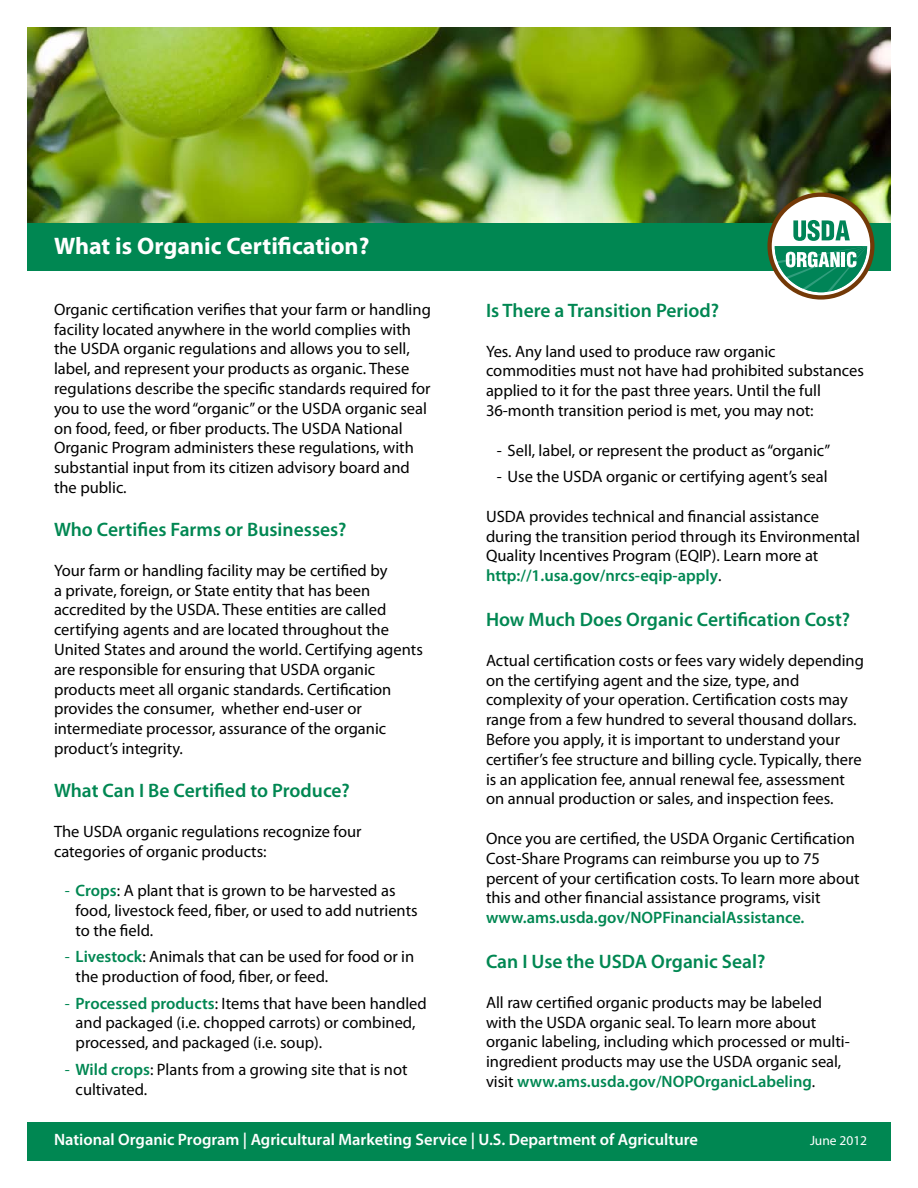
<style>
.page{position:relative;width:918px;height:1188px;background:#fff}
.page>*{position:absolute;margin:0;border:0;box-sizing:border-box;transform-origin:0 0}
.t1{font:700 24px "Myriad Pro";color:#fff}
.t2{font:600 19.5px "Myriad Pro";color:#008752}
.t3{font:16.5px/19.8px "Myriad Pro";color:#000}
.t4{font:600 16.5px "Myriad Pro";color:#fff}
.t5{font:600 16.5px "Myriad Pro";color:#008752}
.t6{font:13.5px "Myriad Pro";color:#fff}
.s1{color:#008752}
.s2{font-weight:600;color:#008752}
</style>
<div class="page">
<div style="left:27px;top:1123px;width:864px;height:38px;background:#008752"></div>
<img style="left:27px;top:27px;width:864px;height:197px">
<div style="left:27px;top:224px;width:864px;height:47px;background:#008752"></div>
<svg style="left:770px;top:195px;width:102px;height:102px"></svg>
<div style="left:767px;top:193px;width:107px;height:107px;border:4px solid #733907;border-radius:50%"></div>
<svg style="left:775px;top:220px;width:92px;height:72px"></svg>
<h1 class="t1" style="left:54px;top:230px;width:317px">What is Organic Certification?</h1>
<p class="t3" style="left:54px;top:299px;width:378px">Organic certification verifies that your farm or handling facility located anywhere in the world complies with the USDA organic regulations and allows you to sell, label, and represent your products as organic. These regulations describe the specific standards required for you to use the word “organic” or the USDA organic seal on food, feed, or fiber products. The USDA National Organic Program administers these regulations, with substantial input from its citizen advisory board and the public.</p>
<p class="t2" style="left:54px;top:517px;width:294px">Who Certifies Farms or Businesses?</p>
<p class="t3" style="left:54px;top:560px;width:370px">Your farm or handling facility may be certified by<br>a private, foreign, or State entity that has been accredited by the USDA. These entities are called certifying agents and are located throughout the United States and around the world. Certifying agents are responsible for ensuring that USDA organic products meet all organic standards. Certification provides the consumer, whether end-user or intermediate processor, assurance of the organic product’s integrity.</p>
<p class="t2" style="left:54px;top:778px;width:298px">What Can I Be Certified to Produce?</p>
<p class="t3" style="left:54px;top:821px;width:309px">The USDA organic regulations recognize four categories of organic products:</p>
<p class="t3" style="left:76px;top:880px;width:344px;text-indent:-11px"><span class="s1">-</span> <span class="s2">Crops</span>: A plant that is grown to be harvested as food, livestock feed, fiber, or used to add nutrients to the field.</p>
<p class="t3" style="left:76px;top:947px;width:340px;text-indent:-11px"><span class="s1">-</span> <span class="s2">Livestock</span>: Animals that can be used for food or in the production of food, fiber, or feed.</p>
<p class="t3" style="left:76px;top:993px;width:353px;text-indent:-11px"><span class="s1">-</span> <span class="s2">Processed products</span>: Items that have been handled and packaged (i.e. chopped carrots) or combined, processed, and packaged (i.e. soup).</p>
<p class="t3" style="left:76px;top:1059px;width:334px;text-indent:-11px"><span class="s1">-</span> <span class="s2">Wild crops</span>: Plants from a growing site that is not cultivated.</p>
<p class="t2" style="left:486px;top:298px;width:235px">Is There a Transition Period?</p>
<p class="t3" style="left:486px;top:341px;width:379px">Yes. Any land used to produce raw organic commodities must not have had prohibited substances applied to it for the past three years. Until the full 36-month transition period is met, you may not:</p>
<p class="t3" style="left:497px;top:440px;width:335px">- Sell, label, or represent the product as “organic”</p>
<p class="t3" style="left:497px;top:466px;width:332px">- Use the USDA organic or certifying agent’s seal</p>
<p class="t3" style="left:486px;top:506px;width:376px">USDA provides technical and financial assistance during the transition period through its Environmental Quality Incentives Program (EQIP). Learn more at <span class="s2">http://1.usa.gov/nrcs-eqip-apply</span>.</p>
<p class="t2" style="left:486px;top:607px;width:366px">How Much Does Organic Certification Cost?</p>
<p class="t3" style="left:486px;top:650px;width:379px">Actual certification costs or fees vary widely depending on the certifying agent and the size, type, and complexity of your operation. Certification costs may range from a few hundred to several thousand dollars.<br>Before you apply, it is important to understand your certifier’s fee structure and billing cycle. Typically, there is an application fee, annual renewal fee, assessment on annual production or sales, and inspection fees.</p>
<p class="t3" style="left:486px;top:828px;width:375px">Once you are certified, the USDA Organic Certification Cost-Share Programs can reimburse you up to 75 percent of your certification costs. To learn more about this and other financial assistance programs, visit</p>
<p class="t5" style="left:486px;top:907px;width:320px">www.ams.usda.gov/NOPFinancialAssistance.</p>
<p class="t2" style="left:486px;top:949px;width:281px">Can I Use the USDA Organic Seal?</p>
<p class="t3" style="left:486px;top:992px;width:365px">All raw certified organic products may be labeled with the USDA organic seal. To learn more about organic labeling, including which processed or multi&shy;ingredient products may use the USDA organic seal, visit <span class="s2">www.ams.usda.gov/NOPOrganicLabeling</span>.</p>
<p class="t4" style="left:54px;top:1129px;width:645px">National Organic Program | Agricultural Marketing Service | U.S. Department of Agriculture</p>
<p class="t6" style="left:810px;top:1132px;width:59px">June 2012</p>
</div>
